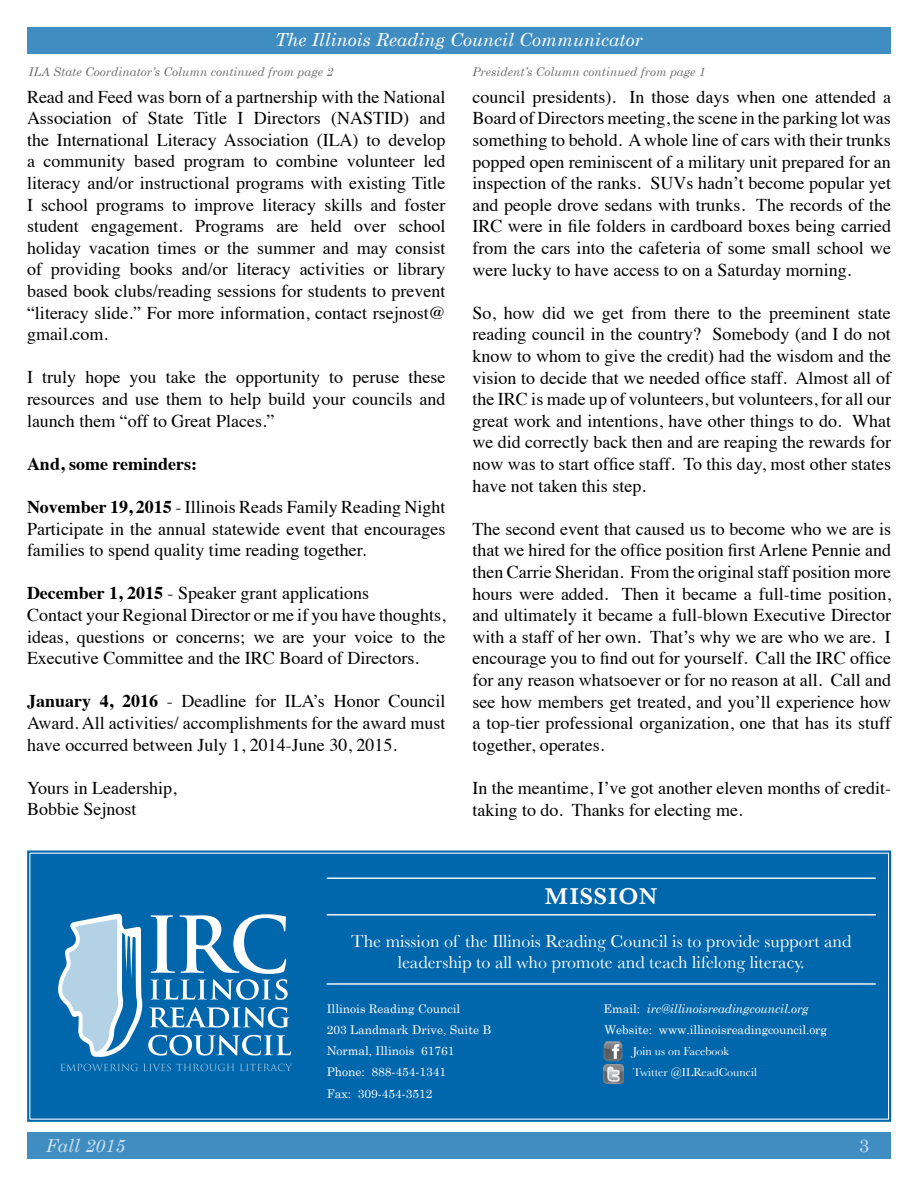
<style>
.page{position:relative;width:918px;height:1188px;background:#fff}
.page>*{position:absolute;margin:0;border:0;box-sizing:border-box;transform-origin:0 0}
.t1{font:600 24px "Baskerville";letter-spacing:.035em;color:#fff}
.t2{font:18px/21.6px "Times";color:#000;text-align:justify}
.t3{font:18px/21.6px "Baskerville";color:#fff;text-align:center}
.t4{font:italic 18px "Century Schoolbook";color:#fff}
.t5{font:700 18px "Times";color:#000}
.t6{font:italic 18px "Century Schoolbook";color:#cce1ee}
.t7{font:18px "Century Schoolbook";color:#cce1ee}
.t8{font:12px "Century Schoolbook";color:#fff}
.t9{font:italic 12px "Century Schoolbook";color:#6d6e71}
.t10{font:12px "Baskerville";color:#fff}
.t11{font:italic 12px "Century Schoolbook";letter-spacing:-.01em;color:#fff}
.s1{font-weight:700}
.s2{font-style:normal}
</style>
<div class="page">
<div style="left:27px;top:27px;width:864px;height:27px;background:#408dc1"></div>
<div style="left:27px;top:1132px;width:864px;height:28px;background:#408dc1"></div>
<div style="left:27px;top:850px;width:865px;height:272px;background:#0067ac"></div>
<div style="left:33px;top:856px;width:853px;height:260px;border:2px solid #0067ac"></div>
<hr style="left:327px;top:878px;width:549px;height:1px;background:#fff">
<hr style="left:327px;top:914px;width:549px;height:2px;background:#fff">
<hr style="left:327px;top:983px;width:549px;height:2px;background:#fff">
<div style="left:44px;top:907px;width:263px;height:171px;background:#0067ac"></div>
<svg style="left:61px;top:1064px;width:173px;height:7px"></svg>
<svg style="left:240px;top:1064px;width:52px;height:7px"></svg>
<svg style="left:58px;top:914px;width:233px;height:143px"></svg>
<img style="left:603px;top:1042px;width:20px;height:19px">
<img style="left:604px;top:1064px;width:19px;height:20px">
<p class="t4" style="left:275px;top:29px;width:369px">The Illinois Reading Council Communicator</p>
<p class="t9" style="left:28px;top:64px;width:306px">ILA State Coordinator’s Column continued from page 2</p>
<p class="t2" style="left:27px;top:84px;width:420px">Read and Feed was born of a partnership with the National Association of State Title I Directors (NASTID) and the International Literacy Association (ILA) to develop a community based program to combine volunteer led literacy and/or instructional programs with existing Title I school programs to improve literacy skills and foster student engagement. Programs are held over school holiday vacation times or the summer and may consist of providing books and/or literacy activities or library based book clubs/reading sessions for students to prevent “literacy slide.” For more information, contact rsejnost@ gmail.com.</p>
<p class="t2" style="left:27px;top:365px;width:420px">I truly hope you take the opportunity to peruse these resources and use them to help build your councils and launch them “off to Great Places.”</p>
<p class="t5" style="left:27px;top:446px;width:172px">And, some reminders:</p>
<p class="t2" style="left:27px;top:495px;width:420px"><span class="s1">November 19, 2015</span> - Illinois Reads Family Reading Night Participate in the annual statewide event that encourages families to spend quality time reading together.</p>
<p class="t2" style="left:27px;top:581px;width:420px;text-align:left"><span class="s1">December 1, 2015</span> - Speaker grant applications<br>Contact your Regional Director or me if you have thoughts, ideas, questions or concerns; we are your voice to the Executive Committee and the IRC Board of Directors.</p>
<p class="t2" style="left:27px;top:689px;width:420px"><span class="s1">January 4, 2016</span> - Deadline for ILA’s Honor Council Award. All activities/ accomplishments for the award must have occurred between July 1, 2014-June 30, 2015.</p>
<p class="t2" style="left:27px;top:775px;width:151px">Yours in Leadership,<br>Bobbie Sejnost</p>
<p class="t9" style="left:472px;top:65px;width:235px">President’s Column continued from page 1</p>
<p class="t2" style="left:472px;top:84px;width:420px">council presidents). In those days when one attended a Board of Directors meeting, the scene in the parking lot was something to behold. A whole line of cars with their trunks popped open reminiscent of a military unit prepared for an inspection of the ranks. SUVs hadn’t become popular yet and people drove sedans with trunks. The records of the IRC were in file folders in cardboard boxes being carried from the cars into the cafeteria of some small school we were lucky to have access to on a Saturday morning.</p>
<p class="t2" style="left:472px;top:300px;width:420px">So, how did we get from there to the preeminent state reading council in the country? Somebody (and I do not know to whom to give the credit) had the wisdom and the vision to decide that we needed office staff. Almost all of the IRC is made up of volunteers, but volunteers, for all our great work and intentions, have other things to do. What we did correctly back then and are reaping the rewards for now was to start office staff. To this day, most other states have not taken this step.</p>
<p class="t2" style="left:472px;top:516px;width:420px">The second event that caused us to become who we are is that we hired for the office position first Arlene Pennie and then Carrie Sheridan. From the original staff position more hours were added. Then it became a full-time position, and ultimately it became a full-blown Executive Director with a staff of her own. That’s why we are who we are. I encourage you to find out for yourself. Call the IRC office for any reason whatsoever or for no reason at all. Call and see how members get treated, and you’ll experience how a top-tier professional organization, one that has its stuff together, operates.</p>
<p class="t2" style="left:472px;top:776px;width:420px">In the meantime, I’ve got another eleven months of credit&shy;taking to do. Thanks for electing me.</p>
<h1 class="t1" style="left:545px;top:882px;width:114px">MISSION</h1>
<p class="t3" style="left:351px;top:930px;width:502px">The mission of the Illinois Reading Council is to provide support and leadership to all who promote and teach lifelong literacy.</p>
<p class="t8" style="left:327px;top:1001px;width:135px">Illinois Reading Council</p>
<p class="t11" style="left:603px;top:1001px;width:207px"><span class="s2">Email:</span> irc@illinoisreadingcouncil.org</p>
<p class="t8" style="left:327px;top:1022px;width:166px">203 Landmark Drive, Suite B</p>
<p class="t8" style="left:604px;top:1022px;width:224px">Website: www.illinoisreadingcouncil.org</p>
<p class="t8" style="left:327px;top:1043px;width:129px">Normal, Illinois 61761</p>
<p class="t10" style="left:633px;top:1044px;width:98px">Join us on Facebook</p>
<p class="t8" style="left:327px;top:1064px;width:121px">Phone: 888-454-1341</p>
<p class="t10" style="left:633px;top:1065px;width:126px">Twitter @ILReadCouncil</p>
<p class="t8" style="left:327px;top:1086px;width:107px">Fax: 309-454-3512</p>
<p class="t6" style="left:46px;top:1135px;width:81px">Fall 2015</p>
<p class="t7" style="left:859px;top:1134px;width:12px">3</p>
</div>
